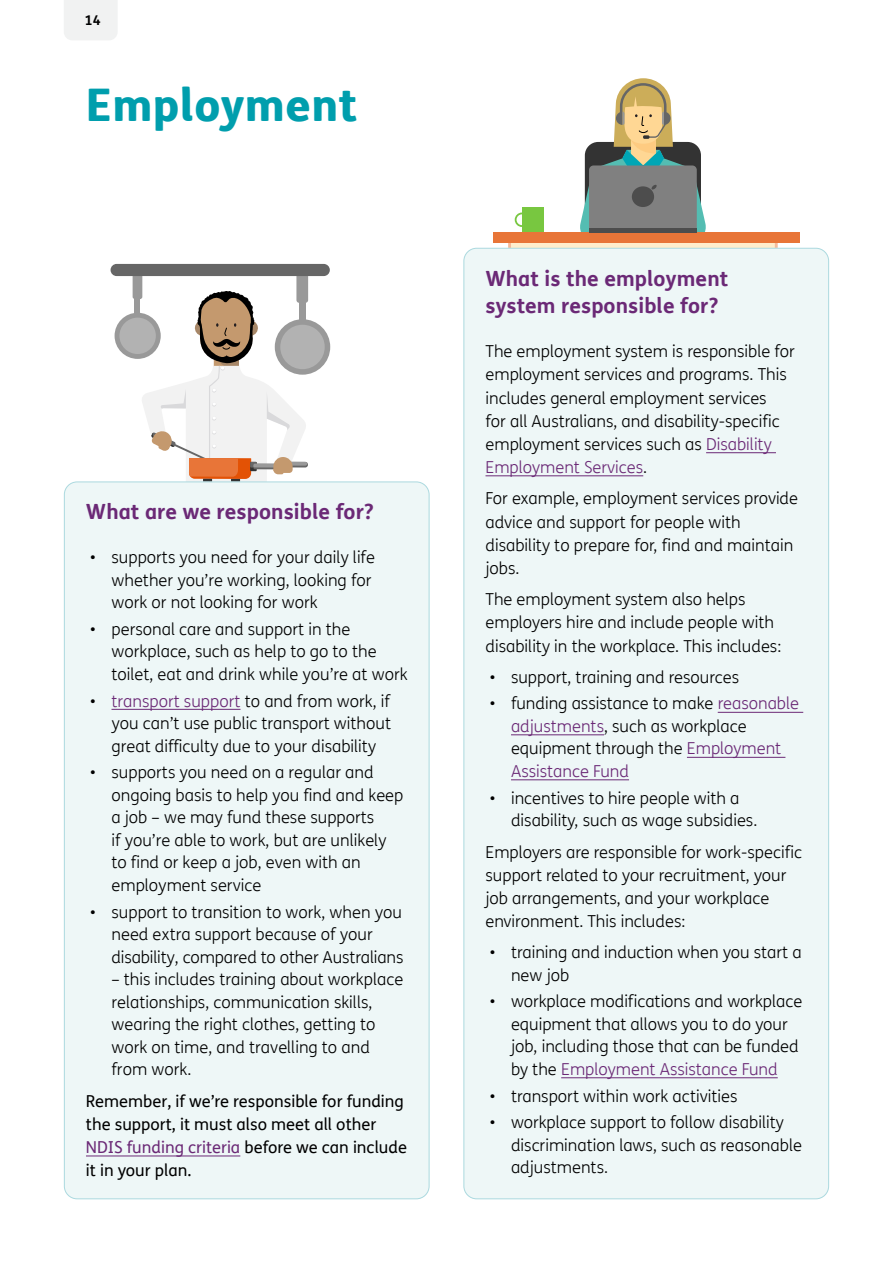
<style>
.page{position:relative;width:893px;height:1263px;background:#fff}
.page>*{position:absolute;margin:0;border:0;box-sizing:border-box;transform-origin:0 0}
.t1{font:800 45px "FS Me Pro";letter-spacing:.01em;color:#009ead}
.t2{font:700 21px/27.3px "FS Me Pro";letter-spacing:.005em;color:#6b2976}
.t3{font:300 16.5px/22.5px "FS Me Pro";color:#000}
.t4{font:16.5px/23.1px "FS Me Pro";color:#000}
.t5{font:700 13.5px "FS Me Pro";color:#000}
.s1{color:#6b2976}
</style>
<div class="page">
<div style="left:64px;top:0;width:53px;height:40px;background:#f1f2f2"></div>
<div style="left:275px;top:319px;width:55px;height:56px;background:#999;border-radius:50%"></div>
<div style="left:115px;top:313px;width:46px;height:46px;background:#999;border-radius:50%"></div>
<div style="left:119px;top:318px;width:37px;height:36px;background:#b2b2b2;border-radius:50%"></div>
<svg style="left:133px;top:276px;width:175px;height:205px"></svg>
<div style="left:280px;top:325px;width:45px;height:44px;background:#b2b2b2;border-radius:50%"></div>
<div style="left:111px;top:264px;width:219px;height:12px;background:#666;border-radius:6px"></div>
<div style="left:64px;top:482px;width:365px;height:717px;background:#eef7f7;border-radius:13px"></div>
<hr style="left:86px;top:1155px;width:154px;height:1px;background:#6b2976">
<div style="left:493px;top:232px;width:306px;height:11px;background:#e87538"></div>
<svg style="left:508px;top:78px;width:270px;height:170px"></svg>
<hr style="left:589px;top:228px;width:108px;height:4px;background:#4d4d4d">
<div style="left:464px;top:248px;width:365px;height:951px;background:#eef7f7;border-radius:13px"></div>
<hr style="left:706px;top:452px;width:70px;height:1px;background:#6b2976">
<hr style="left:485px;top:476px;width:158px;height:1px;background:#6b2976">
<hr style="left:718px;top:712px;width:85px;height:1px;background:#6b2976">
<hr style="left:511px;top:734px;width:93px;height:1px;background:#6b2976">
<hr style="left:687px;top:757px;width:98px;height:1px;background:#6b2976">
<hr style="left:511px;top:779px;width:118px;height:1px;background:#6b2976">
<hr style="left:561px;top:1077px;width:217px;height:1px;background:#6b2976">
<hr style="left:111px;top:709px;width:129px;height:1px;background:#6b2976">
<p class="t5" style="left:85px;top:15px;width:17px">14</p>
<h1 class="t1" style="left:86px;top:69px;width:273px">Employment</h1>
<p class="t2" style="left:86px;top:500px;width:289px">What are we responsible for?</p>
<p class="t3" style="left:111px;top:547px;width:265px;text-indent:-21px">• supports you need for your daily life whether you’re working, looking for work or not looking for work</p>
<p class="t3" style="left:111px;top:619px;width:298px;text-indent:-21px">• personal care and support in the workplace, such as help to go to the toilet, eat and drink while you’re at work</p>
<p class="t3" style="left:111px;top:691px;width:281px;text-align:justify;text-indent:-21px">• <span class="s1">transport support</span> to and from work, if you can’t use public transport without great difficulty due to your disability</p>
<p class="t3" style="left:111px;top:763px;width:293px;text-indent:-21px">• supports you need on a regular and ongoing basis to help you find and keep a job – we may fund these supports<br>if you’re able to work, but are unlikely to find or keep a job, even with an employment service</p>
<p class="t3" style="left:111px;top:902px;width:293px;text-indent:-21px">• support to transition to work, when you need extra support because of your disability, compared to other Australians</p>
<p class="t3" style="left:111px;top:969px;width:293px">– this includes training about workplace relationships, communication skills, wearing the right clothes, getting to work on time, and travelling to and from work.</p>
<p class="t4" style="left:86px;top:1089px;width:323px">Remember, if we’re responsible for funding the support, it must also meet all other <span class="s1">NDIS funding criteria</span> before we can include it in your plan.</p>
<p class="t2" style="left:485px;top:266px;width:244px">What is the employment system responsible for?</p>
<p class="t3" style="left:485px;top:341px;width:311px;line-height:23.1px">The employment system is responsible for employment services and programs. This includes general employment services<br>for all Australians, and disability-specific employment services such as <span class="s1">Disability Employment Services</span>.</p>
<p class="t3" style="left:485px;top:488px;width:314px;line-height:23.1px">For example, employment services provide advice and support for people with disability to prepare for, find and maintain jobs.</p>
<p class="t3" style="left:485px;top:589px;width:297px;line-height:23.1px">The employment system also helps employers hire and include people with disability in the workplace. This includes:</p>
<p class="t3" style="left:490px;top:667px;width:251px">• support, training and resources</p>
<p class="t3" style="left:511px;top:694px;width:290px;text-indent:-21px">• funding assistance to make <span class="s1">reasonable adjustments</span>, such as workplace equipment through the <span class="s1">Employment<br>Assistance Fund</span></p>
<p class="t3" style="left:511px;top:788px;width:248px;text-indent:-21px">• incentives to hire people with a disability, such as wage subsidies.</p>
<p class="t3" style="left:485px;top:842px;width:318px;line-height:23.1px">Employers are responsible for work-specific support related to your recruitment, your job arrangements, and your workplace environment. This includes:</p>
<p class="t3" style="left:511px;top:942px;width:292px;text-indent:-21px">• training and induction when you start a new job</p>
<p class="t3" style="left:511px;top:991px;width:293px;text-indent:-21px">• workplace modifications and workplace equipment that allows you to do your job, including those that can be funded by the <span class="s1">Employment Assistance Fund</span></p>
<p class="t3" style="left:490px;top:1086px;width:249px">• transport within work activities</p>
<p class="t3" style="left:511px;top:1112px;width:292px;text-indent:-21px">• workplace support to follow disability discrimination laws, such as reasonable adjustments.</p>
</div>
